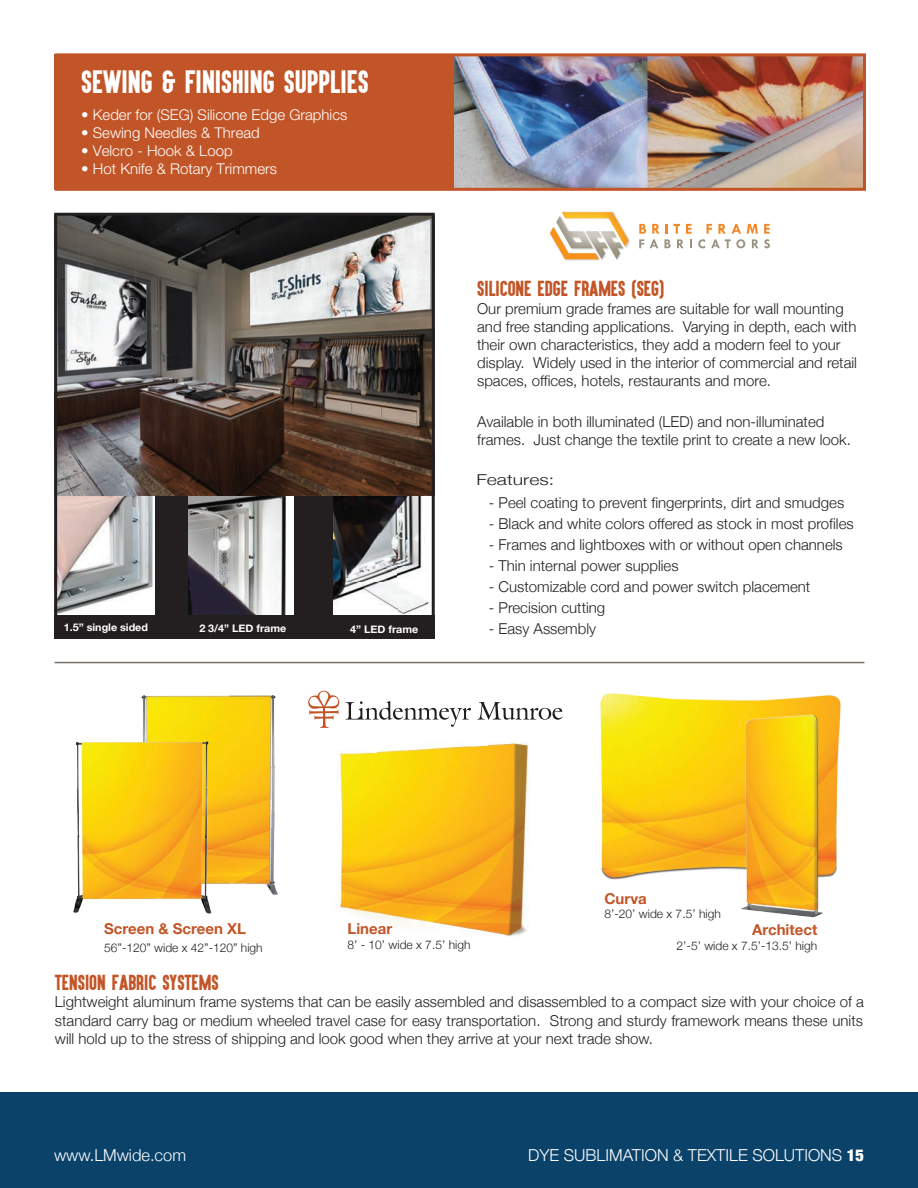
<style>
.page{position:relative;width:918px;height:1188px;background:#fff}
.page>*{position:absolute;margin:0;border:0;box-sizing:border-box;transform-origin:0 0}
.t1{font:26.7px "Aku&Kamu";color:#fff}
.t2{font:18px "Aku&Kamu";color:#c25527}
.t3{font:300 16.5px "Helvetica Neue";color:#fff}
.t4{font:300 15px/18px "Helvetica Neue";color:#231f20}
.t5{font:700 15px "Helvetica Neue";color:#c25527}
.t6{font:300 15px "Helvetica Neue";color:#231f20;scale:1.29 1}
.t7{font:300 14.85px "Helvetica Neue LT Std";color:#fff}
.t8{font:300 12px "Helvetica Neue";color:#231f20}
.t9{font:700 10.5px "Helvetica Neue";color:#fff}
.s1{font-weight:900;font-stretch:condensed}
</style>
<div class="page">
<div style="left:0;top:1092px;width:918px;height:96px;background:#0a426a"></div>
<img style="left:600px;top:693px;width:241px;height:187px">
<img style="left:338px;top:743px;width:191px;height:194px">
<img style="left:737px;top:711px;width:94px;height:207px">
<img style="left:141px;top:695px;width:137px;height:200px">
<img style="left:73px;top:712px;width:139px;height:202px">
<img style="left:54px;top:213px;width:381px;height:425px">
<svg style="left:639px;top:224px;width:53px;height:24px"></svg>
<svg style="left:698px;top:224px;width:60px;height:24px"></svg>
<svg style="left:764px;top:224px;width:6px;height:24px"></svg>
<img style="left:564px;top:259px;width:38px;height:2px">
<svg style="left:564px;top:258px;width:55px;height:1px"></svg>
<img style="left:550px;top:211px;width:80px;height:47px">
<svg style="left:308px;top:691px;width:31px;height:37px"></svg>
<svg style="left:345px;top:701px;width:126px;height:26px"></svg>
<svg style="left:477px;top:702px;width:86px;height:18px"></svg>
<hr style="left:55px;top:662px;width:809px;height:1px;background:#796d65">
<img style="left:55px;top:53px;width:811px;height:138px">
<h1 class="t1" style="left:81px;top:64px;width:289px">SEWING &amp; FINISHING SUPPLIES</h1>
<p class="t7" style="left:81px;top:106px;width:268px">• Keder for (SEG) Silicone Edge Graphics</p>
<p class="t7" style="left:81px;top:124px;width:180px">• Sewing Needles &amp; Thread</p>
<p class="t7" style="left:81px;top:141px;width:153px">• Velcro - Hook &amp; Loop</p>
<p class="t7" style="left:81px;top:159px;width:197px">• Hot Knife &amp; Rotary Trimmers</p>
<p class="t9" style="left:64px;top:619px;width:86px">1.5” single sided</p>
<p class="t9" style="left:199px;top:620px;width:89px">2 3/4” LED frame</p>
<p class="t9" style="left:350px;top:621px;width:70px">4” LED frame</p>
<p class="t2" style="left:477px;top:277px;width:189px">SILICONE EDGE FRAMES (SEG)</p>
<p class="t4" style="left:477px;top:299px;width:381px">Our premium grade frames are suitable for wall mounting and free standing applications. Varying in depth, each with their own characteristics, they add a modern feel to your display. Widely used in the interior of commercial and retail spaces, offices, hotels, restaurants and more.</p>
<p class="t4" style="left:477px;top:412px;width:375px">Available in both illuminated (LED) and non-illuminated frames. Just change the textile print to create a new look.</p>
<p class="t6" style="left:476px;top:467px;width:62px">Features:</p>
<p class="t4" style="left:489px;top:493px;width:357px">- Peel coating to prevent fingerprints, dirt and smudges</p>
<p class="t4" style="left:489px;top:514px;width:366px">- Black and white colors offered as stock in most profiles</p>
<p class="t4" style="left:489px;top:535px;width:355px">- Frames and lightboxes with or without open channels</p>
<p class="t4" style="left:489px;top:556px;width:191px">- Thin internal power supplies</p>
<p class="t4" style="left:489px;top:577px;width:323px">- Customizable cord and power switch placement</p>
<p class="t4" style="left:489px;top:598px;width:118px">- Precision cutting</p>
<p class="t4" style="left:489px;top:619px;width:109px">- Easy Assembly</p>
<p class="t5" style="left:605px;top:887px;width:44px">Curva</p>
<p class="t8" style="left:605px;top:904px;width:118px">8’-20’ wide x 7.5’ high</p>
<p class="t5" style="left:104px;top:917px;width:143px">Screen &amp; Screen XL</p>
<p class="t8" style="left:104px;top:938px;width:160px">56”-120” wide x 42”-120” high</p>
<p class="t2" style="left:55px;top:970px;width:165px">TENSION FABRIC SYSTEMS</p>
<p class="t4" style="left:55px;top:992px;width:811px;text-align:justify">Lightweight aluminum frame systems that can be easily assembled and disassembled to a compact size with your choice of a standard carry bag or medium wheeled travel case for easy transportation. Strong and sturdy framework means these units will hold up to the stress of shipping and look good when they arrive at your next trade show.</p>
<p class="t5" style="left:348px;top:917px;width:46px">Linear</p>
<p class="t8" style="left:348px;top:935px;width:124px">8’ - 10’ wide x 7.5’ high</p>
<p class="t5" style="left:752px;top:918px;width:67px">Architect</p>
<p class="t8" style="left:677px;top:936px;width:142px">2’-5’ wide x 7.5’-13.5’ high</p>
<p class="t3" style="left:54px;top:1142px;width:134px">www.LMwide.com</p>
<p class="t3" style="left:528px;top:1142px;width:337px">DYE SUBLIMATION &amp; TEXTILE SOLUTIONS <span class="s1">15</span></p>
</div>
